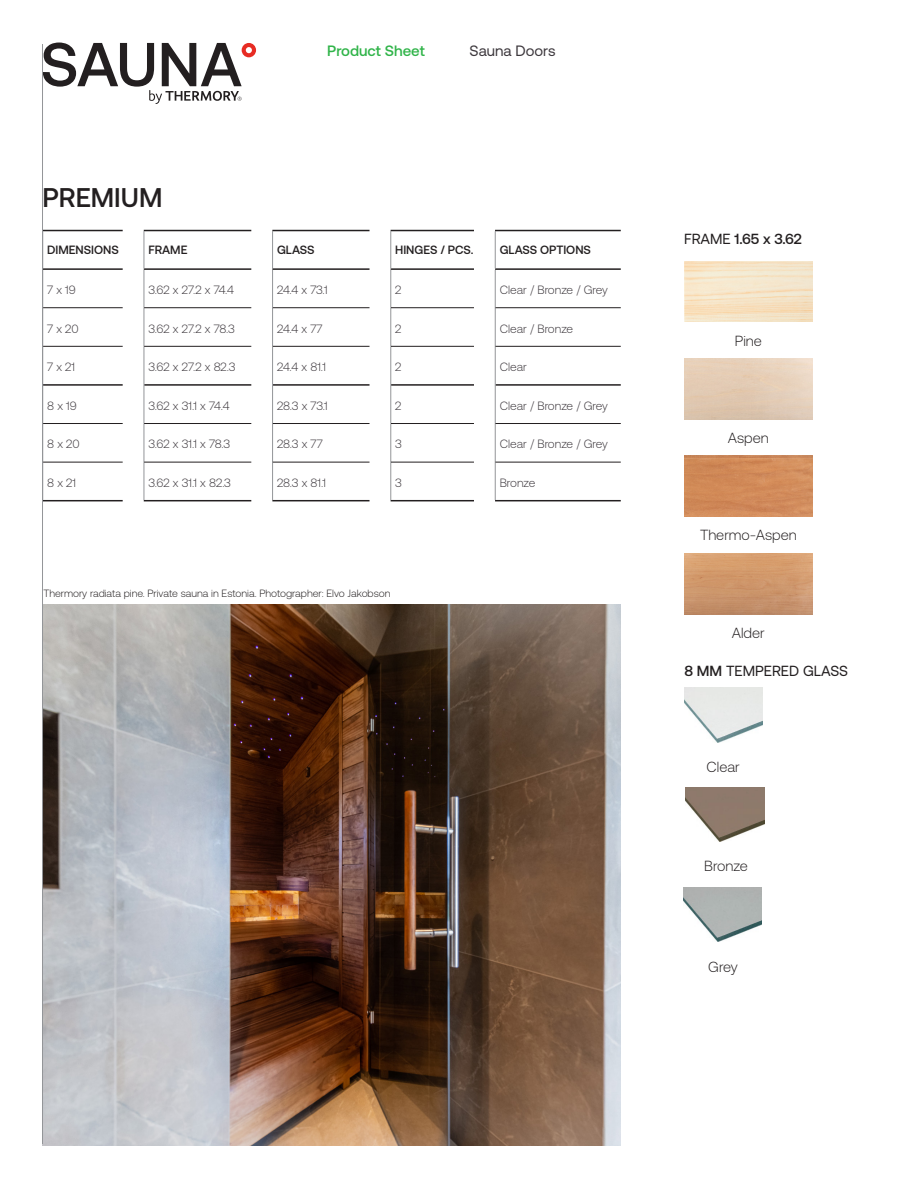
<style>
.page{position:relative;width:918px;height:1188px;background:#fff}
.page>*{position:absolute;margin:0;border:0;box-sizing:border-box;transform-origin:0 0}
.Vahepealkiri_18_18_m{font:500 27px "Aeonik";color:#231f20}
.t1{font:500 15px "Aeonik";color:#31b44a}
.t2{font:15px "Aeonik";color:#3d383d}
.Pildiallkiri_10_11{font:300 14.7px "Aeonik";color:#231f20}
.Pildiallkiri_10_11-2{font:14.7px "Aeonik";color:#231f20}
.Pildiallkiri_10_11-3{font:500 14.7px "Aeonik";color:#231f20}
.Tabeli_read{font:300 12px "Aeonik";color:#3d383d}
.Tabeli_päis{font:500 12px "Aeonik";color:#231f20}
.pildiallkiri{font:300 10.5px "Aeonik";color:#231f20}
.s1{font-weight:400}
.s2{font-weight:500}
</style>
<div class="page">
<svg style="left:43px;top:43px;width:213px;height:61px"></svg>
<img style="left:43px;top:605px;width:578px;height:540px">
<hr style="left:43px;top:384px;width:80px;height:2px;background:#231f20">
<hr style="left:144px;top:384px;width:107px;height:2px;background:#231f20">
<hr style="left:273px;top:384px;width:97px;height:2px;background:#231f20">
<hr style="left:391px;top:384px;width:83px;height:2px;background:#231f20">
<hr style="left:495px;top:384px;width:126px;height:2px;background:#231f20">
<hr style="left:272px;top:231px;width:1px;height:37px;background:#939598">
<hr style="left:272px;top:270px;width:1px;height:38px;background:#939598">
<hr style="left:272px;top:308px;width:1px;height:38px;background:#939598">
<hr style="left:272px;top:346px;width:1px;height:39px;background:#939598">
<hr style="left:272px;top:385px;width:1px;height:39px;background:#939598">
<hr style="left:272px;top:424px;width:1px;height:38px;background:#939598">
<hr style="left:272px;top:462px;width:1px;height:38px;background:#939598">
<hr style="left:43px;top:268px;width:80px;height:2px;background:#231f20">
<hr style="left:144px;top:268px;width:107px;height:2px;background:#231f20">
<hr style="left:272px;top:268px;width:98px;height:2px;background:#231f20">
<hr style="left:391px;top:268px;width:83px;height:2px;background:#231f20">
<hr style="left:495px;top:268px;width:126px;height:2px;background:#231f20">
<hr style="left:391px;top:231px;width:1px;height:37px;background:#939598">
<hr style="left:495px;top:231px;width:1px;height:37px;background:#939598">
<hr style="left:391px;top:270px;width:1px;height:38px;background:#939598">
<hr style="left:495px;top:270px;width:1px;height:38px;background:#939598">
<hr style="left:391px;top:308px;width:1px;height:38px;background:#939598">
<hr style="left:495px;top:308px;width:1px;height:38px;background:#939598">
<hr style="left:391px;top:346px;width:1px;height:39px;background:#939598">
<hr style="left:495px;top:346px;width:1px;height:39px;background:#939598">
<hr style="left:391px;top:385px;width:1px;height:39px;background:#939598">
<hr style="left:495px;top:385px;width:1px;height:39px;background:#939598">
<hr style="left:391px;top:424px;width:1px;height:38px;background:#939598">
<hr style="left:495px;top:424px;width:1px;height:38px;background:#939598">
<hr style="left:391px;top:462px;width:1px;height:38px;background:#939598">
<hr style="left:495px;top:462px;width:1px;height:38px;background:#939598">
<hr style="left:144px;top:231px;width:1px;height:37px;background:#939598">
<hr style="left:144px;top:270px;width:1px;height:38px;background:#939598">
<hr style="left:144px;top:308px;width:1px;height:38px;background:#939598">
<hr style="left:144px;top:346px;width:1px;height:39px;background:#939598">
<hr style="left:144px;top:385px;width:1px;height:39px;background:#939598">
<hr style="left:144px;top:424px;width:1px;height:38px;background:#939598">
<hr style="left:144px;top:462px;width:1px;height:38px;background:#939598">
<hr style="left:43px;top:500px;width:80px;height:1px;background:#231f20">
<hr style="left:43px;top:307px;width:80px;height:1px;background:#231f20">
<hr style="left:144px;top:307px;width:107px;height:1px;background:#231f20">
<hr style="left:273px;top:307px;width:97px;height:1px;background:#231f20">
<hr style="left:391px;top:307px;width:83px;height:1px;background:#231f20">
<hr style="left:495px;top:307px;width:126px;height:1px;background:#231f20">
<hr style="left:43px;top:346px;width:80px;height:1px;background:#231f20">
<hr style="left:144px;top:346px;width:107px;height:1px;background:#231f20">
<hr style="left:273px;top:346px;width:97px;height:1px;background:#231f20">
<hr style="left:391px;top:346px;width:83px;height:1px;background:#231f20">
<hr style="left:495px;top:346px;width:126px;height:1px;background:#231f20">
<hr style="left:43px;top:423px;width:80px;height:1px;background:#231f20">
<hr style="left:144px;top:423px;width:107px;height:1px;background:#231f20">
<hr style="left:273px;top:423px;width:97px;height:1px;background:#231f20">
<hr style="left:391px;top:423px;width:83px;height:1px;background:#231f20">
<hr style="left:495px;top:423px;width:126px;height:1px;background:#231f20">
<hr style="left:43px;top:462px;width:80px;height:1px;background:#231f20">
<hr style="left:144px;top:462px;width:107px;height:1px;background:#231f20">
<hr style="left:273px;top:462px;width:97px;height:1px;background:#231f20">
<hr style="left:391px;top:462px;width:83px;height:1px;background:#231f20">
<hr style="left:495px;top:462px;width:126px;height:1px;background:#231f20">
<hr style="left:144px;top:500px;width:107px;height:1px;background:#231f20">
<hr style="left:272px;top:500px;width:98px;height:1px;background:#231f20">
<hr style="left:391px;top:500px;width:83px;height:1px;background:#231f20">
<hr style="left:495px;top:500px;width:126px;height:1px;background:#231f20">
<hr style="left:43px;top:230px;width:80px;height:1px;background:#231f20">
<hr style="left:144px;top:230px;width:107px;height:1px;background:#231f20">
<hr style="left:272px;top:230px;width:98px;height:1px;background:#231f20">
<hr style="left:391px;top:230px;width:83px;height:1px;background:#231f20">
<hr style="left:495px;top:230px;width:126px;height:1px;background:#231f20">
<img style="left:684px;top:456px;width:129px;height:61px">
<img style="left:684px;top:553px;width:129px;height:61px">
<img style="left:686px;top:787px;width:79px;height:54px">
<img style="left:684px;top:688px;width:79px;height:54px">
<img style="left:684px;top:887px;width:77px;height:54px">
<hr style="left:42px;top:44px;width:1px;height:1100px;background:#939598">
<p class="t1" style="left:327px;top:43px;width:99px">Product Sheet</p>
<p class="t2" style="left:470px;top:43px;width:87px">Sauna Doors</p>
<p class="Vahepealkiri_18_18_m" style="left:43px;top:183px;width:121px">PREMIUM</p>
<p class="Tabeli_päis" style="left:47px;top:244px;width:73px">DIMENSIONS</p>
<p class="Tabeli_päis" style="left:148px;top:244px;width:41px">FRAME</p>
<p class="Tabeli_päis" style="left:277px;top:244px;width:39px">GLASS</p>
<p class="Tabeli_päis" style="left:395px;top:244px;width:80px">HINGES / PCS.</p>
<p class="Tabeli_päis" style="left:500px;top:244px;width:93px">GLASS OPTIONS</p>
<p class="Tabeli_read" style="left:47px;top:283px;width:30px">7 x 19</p>
<p class="Tabeli_read" style="left:148px;top:283px;width:87px">3.62 x 27.2 x 74.4</p>
<p class="Tabeli_read" style="left:277px;top:283px;width:52px">24.4 x 73.1</p>
<p class="Tabeli_read" style="left:395px;top:283px;width:8px">2</p>
<p class="Tabeli_read" style="left:500px;top:283px;width:110px">Clear / Bronze / Grey</p>
<p class="Tabeli_read" style="left:47px;top:322px;width:33px">7 x 20</p>
<p class="Tabeli_read" style="left:148px;top:322px;width:88px">3.62 x 27.2 x 78.3</p>
<p class="Tabeli_read" style="left:277px;top:322px;width:47px">24.4 x 77</p>
<p class="Tabeli_read" style="left:395px;top:322px;width:8px">2</p>
<p class="Tabeli_read" style="left:500px;top:322px;width:75px">Clear / Bronze</p>
<p class="Tabeli_read" style="left:47px;top:360px;width:29px">7 x 21</p>
<p class="Tabeli_read" style="left:148px;top:360px;width:89px">3.62 x 27.2 x 82.3</p>
<p class="Tabeli_read" style="left:277px;top:360px;width:50px">24.4 x 81.1</p>
<p class="Tabeli_read" style="left:395px;top:360px;width:8px">2</p>
<p class="Tabeli_read" style="left:500px;top:360px;width:29px">Clear</p>
<p class="Tabeli_read" style="left:47px;top:399px;width:31px">8 x 19</p>
<p class="Tabeli_read" style="left:148px;top:399px;width:83px">3.62 x 31.1 x 74.4</p>
<p class="Tabeli_read" style="left:277px;top:399px;width:52px">28.3 x 73.1</p>
<p class="Tabeli_read" style="left:395px;top:399px;width:8px">2</p>
<p class="Tabeli_read" style="left:500px;top:399px;width:110px">Clear / Bronze / Grey</p>
<p class="Tabeli_read" style="left:47px;top:438px;width:34px">8 x 20</p>
<p class="Tabeli_read" style="left:148px;top:438px;width:83px">3.62 x 31.1 x 78.3</p>
<p class="Tabeli_read" style="left:277px;top:438px;width:47px">28.3 x 77</p>
<p class="Tabeli_read" style="left:395px;top:438px;width:8px">3</p>
<p class="Tabeli_read" style="left:500px;top:438px;width:110px">Clear / Bronze / Grey</p>
<p class="Tabeli_read" style="left:47px;top:476px;width:30px">8 x 21</p>
<p class="Tabeli_read" style="left:148px;top:476px;width:84px">3.62 x 31.1 x 82.3</p>
<p class="Tabeli_read" style="left:277px;top:476px;width:51px">28.3 x 81.1</p>
<p class="Tabeli_read" style="left:395px;top:476px;width:8px">3</p>
<p class="Tabeli_read" style="left:500px;top:476px;width:37px">Bronze</p>
<p class="pildiallkiri" style="left:43px;top:588px;width:349px">Thermory radiata pine. Private sauna in Estonia. Photographer: Elvo Jakobson</p>
<p class="Pildiallkiri_10_11-3" style="left:684px;top:231px;width:119px"><span class="s1">FRAME</span> 1.65 x 3.62</p>
<p class="Pildiallkiri_10_11" style="left:735px;top:332px;width:28px">Pine</p>
<p class="Pildiallkiri_10_11" style="left:728px;top:430px;width:43px">Aspen</p>
<p class="Pildiallkiri_10_11" style="left:700px;top:527px;width:98px">Thermo-Aspen</p>
<p class="Pildiallkiri_10_11" style="left:732px;top:624px;width:35px">Alder</p>
<p class="Pildiallkiri_10_11-2" style="left:684px;top:663px;width:165px"><span class="s2">8 MM</span> TEMPERED GLASS</p>
<p class="Pildiallkiri_10_11" style="left:707px;top:759px;width:35px">Clear</p>
<p class="Pildiallkiri_10_11" style="left:704px;top:858px;width:45px">Bronze</p>
<p class="Pildiallkiri_10_11" style="left:708px;top:959px;width:31px">Grey</p>
</div>
